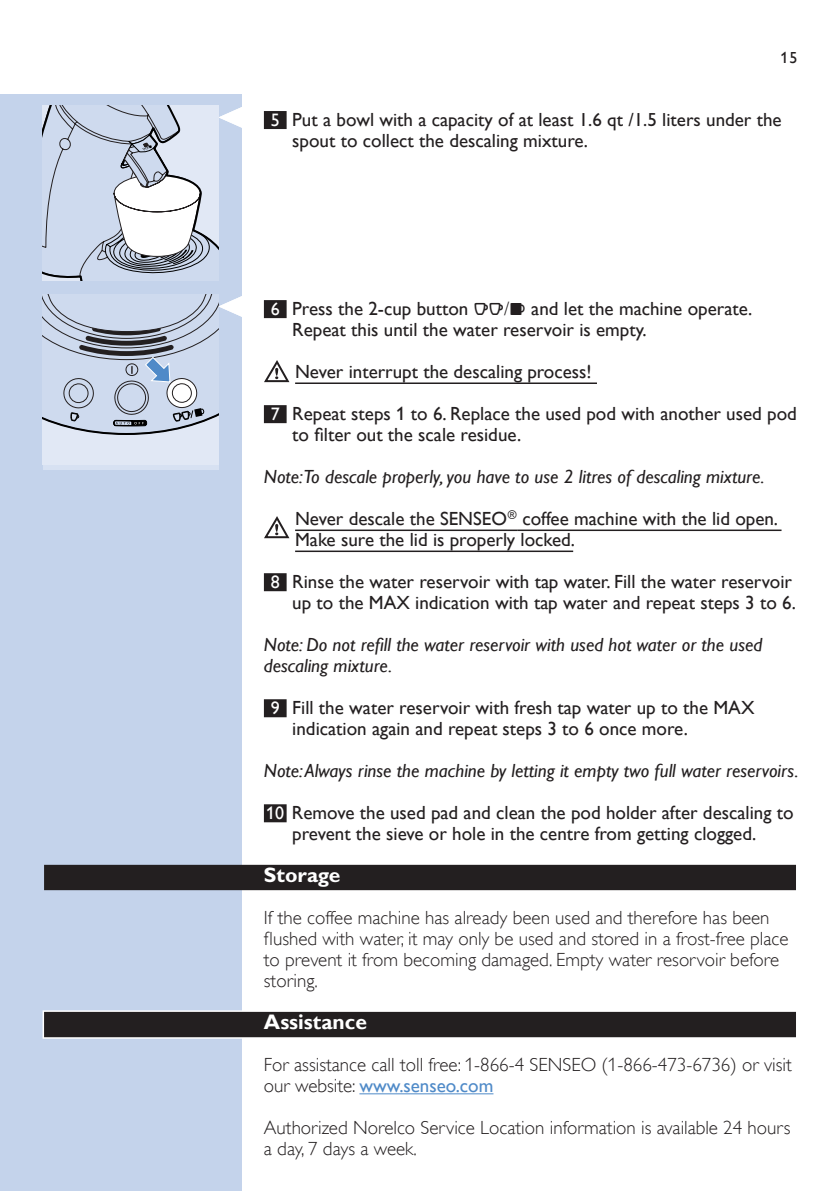
<style>
.page{position:relative;width:840px;height:1191px;background:#fff}
.page>*{position:absolute;margin:0;border:0;box-sizing:border-box;transform-origin:0 0}
.t1{font:700 21px "Gill Sans Alt One WGL";color:#fff}
.t2{font:700 21px "Gill Sans";color:#fff}
.t3{font:19px/21px "Gill Sans Alt One WGL";color:#231f20}
.t4{font:19px/21px "Gill Sans Alt One WGL Light";color:#231f20}
.t5{font:italic 19px/21px "Gill Sans Alt One WGL";color:#231f20}
.t6{font:19px "Gill Sans Alt One WGL";color:#4f8ac8}
.t7{font:16px "Gill Sans Alt One WGL";color:#231f20}
.s1{font-size:18px;color:#fff}
.s2{font-family:"Gill Sans"}
.s3{font-family:"Philipslll Font";font-size:18px}
.s4{font-family:"Gill Sans Alt One WGL Light"}
.s5{font-family:"Philipslll Font";font-size:24px}
.s6{font-family:"Gill Sans Alt One WGL Light";color:#231f20}
</style>
<div class="page">
<div style="left:0;top:95px;width:241px;height:1096px;background:#c4d3eb"></div>
<div style="left:264px;top:111px;width:22px;height:18px;background:#231f20"></div>
<div style="left:264px;top:300px;width:22px;height:18px;background:#231f20"></div>
<hr style="left:295px;top:382px;width:301px;height:2px;background:#231f20">
<div style="left:264px;top:405px;width:22px;height:18px;background:#231f20"></div>
<hr style="left:295px;top:529px;width:211px;height:2px;background:#231f20">
<svg style="left:506px;top:529px;width:11px;height:2px"></svg>
<hr style="left:517px;top:529px;width:264px;height:2px;background:#231f20">
<hr style="left:295px;top:550px;width:278px;height:2px;background:#231f20">
<div style="left:264px;top:573px;width:22px;height:18px;background:#231f20"></div>
<div style="left:264px;top:699px;width:22px;height:18px;background:#231f20"></div>
<div style="left:264px;top:804px;width:22px;height:18px;background:#231f20"></div>
<div style="left:44px;top:865px;width:751px;height:25px;background:#231f20"></div>
<div style="left:43px;top:1010px;width:754px;height:28px;background:#e4e3e3"></div>
<div style="left:44px;top:1012px;width:751px;height:25px;background:#231f20"></div>
<hr style="left:359px;top:1093px;width:134px;height:1px;background:#4f8ac8">
<div style="left:43px;top:294px;width:175px;height:176px;background:#d7e1f2"></div>
<div style="left:43px;top:294px;width:175px;height:171px;background:#e1e8f5"></div>
<svg style="left:43px;top:294px;width:199px;height:142px"></svg>
<svg style="left:43px;top:105px;width:199px;height:176px"></svg>
<svg style="left:264px;top:360px;width:25px;height:22px"></svg>
<svg style="left:264px;top:516px;width:25px;height:22px"></svg>
<p class="t7" style="left:780px;top:47px;width:18px">15</p>
<p class="t3" style="left:292px;top:109px;width:490px;text-indent:-22px"><span class="s1">5</span> Put a bowl with a capacity of at least <span class="s2">1.6 qt /1.5 liters</span> under the spout to collect the descaling mixture.</p>
<p class="t3" style="left:292px;top:298px;width:461px;text-indent:-22px"><span class="s1">6</span> Press the 2-cup button <span class="s3">qq</span><span class="s4">/</span><span class="s5">w</span> and let the machine operate.<br>Repeat this until the water reservoir is empty.</p>
<p class="t3" style="left:295px;top:361px;width:298px">Never interrupt the descaling process!</p>
<p class="t3" style="left:292px;top:403px;width:506px;text-indent:-22px"><span class="s1">7</span> Repeat steps 1 to 6. Replace the used pod with another used pod to filter out the scale residue.</p>
<p class="t5" style="left:264px;top:466px;width:502px">Note:To descale properly, you have to use 2 litres of descaling mixture.</p>
<p class="t3" style="left:295px;top:508px;width:484px">Never descale the SENSEO <sup>\</sup> coffee machine with the lid open.<br>Make sure the lid is properly locked.</p>
<p class="t3" style="left:270px;top:571px;width:526px;text-align:right"><span class="s1">8</span> Rinse the water reservoir with tap water. Fill the water reservoir up to the MAX indication with tap water and repeat steps 3 to 6.</p>
<p class="t5" style="left:264px;top:634px;width:499px">Note: Do not refill the water reservoir with used hot water or the used descaling mixture.</p>
<p class="t3" style="left:292px;top:697px;width:463px;text-indent:-22px"><span class="s1">9</span> Fill the water reservoir with fresh tap water up to the MAX indication again and repeat steps 3 to 6 once more.</p>
<p class="t5" style="left:264px;top:760px;width:536px">Note: Always rinse the machine by letting it empty two full water reservoirs.</p>
<p class="t3" style="left:266px;top:802px;width:528px;text-align:center"><span class="s1">10</span> Remove the used pad and clean the pod holder after descaling to prevent the sieve or hole in the centre from getting clogged.</p>
<p class="t2" style="left:264px;top:862px;width:78px">Storage</p>
<p class="t4" style="left:264px;top:907px;width:526px">If the coffee machine has already been used and therefore has been flushed with water, it may only be used and stored in a frost-free place to prevent it from becoming damaged. Empty water resorvoir before storing.</p>
<p class="t1" style="left:264px;top:1008px;width:105px">Assistance</p>
<p class="t4" style="left:264px;top:1054px;width:529px">For assistance call toll free: 1-866-4 SENSEO (1-866-473-6736) or visit</p>
<p class="t6" style="left:264px;top:1073px;width:231px"><span class="s6">our website:</span> www.senseo.com</p>
<p class="t4" style="left:264px;top:1117px;width:527px">Authorized Norelco Service Location information is available 24 hours a day, 7 days a week.</p>
</div>
